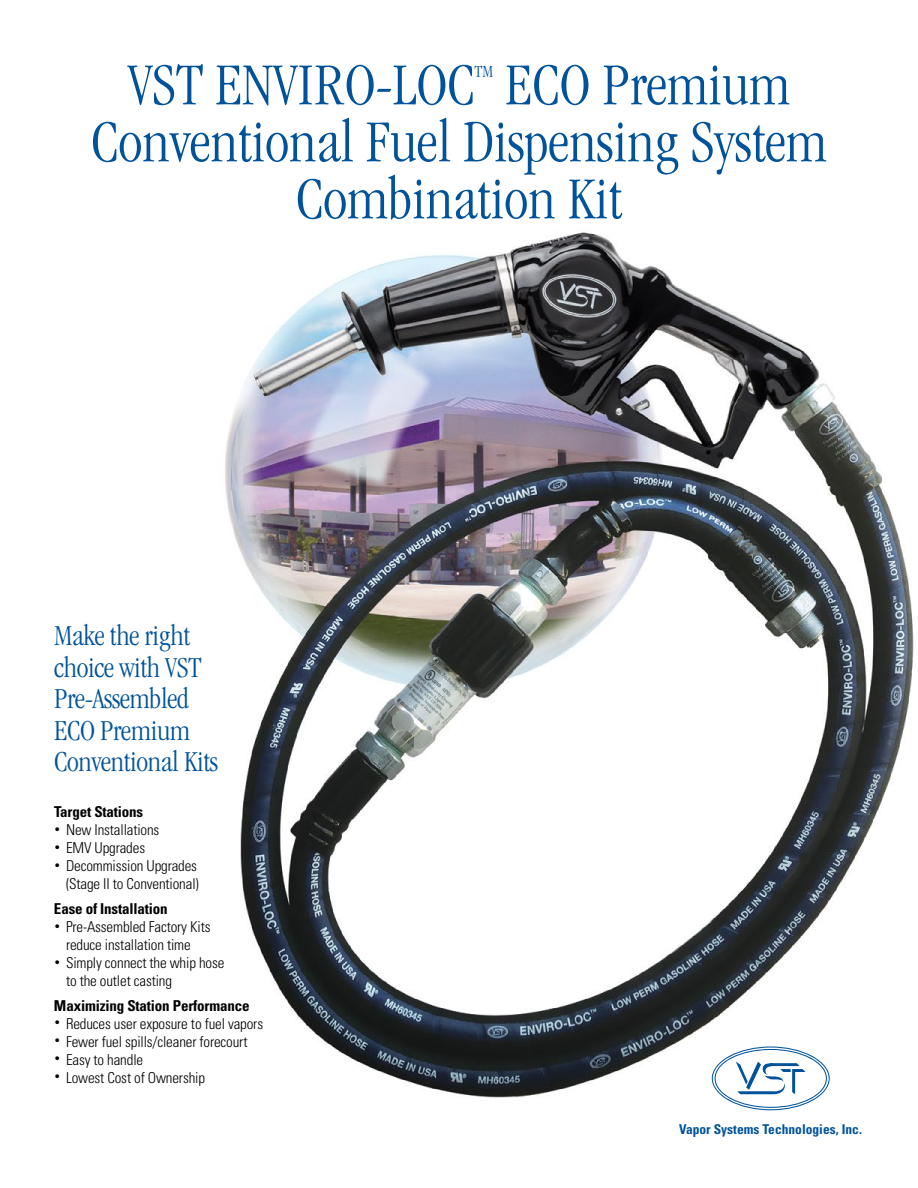
<style>
.page{position:relative;width:918px;height:1188px;background:#fff}
.page>*{position:absolute;margin:0;border:0;box-sizing:border-box;transform-origin:0 0}
.t1{font:300 condensed 61.5px "Garamond";color:#00539b}
.t2{font:300 condensed 30px/31.5px "Garamond";letter-spacing:-.01em;color:#00539b}
.t3{font:300 condensed 17.55px "Garamond";color:#00539b}
.t4{font:300 condensed 15px/18px "Univers";letter-spacing:-.01em;color:#000;text-align:right}
.t5{font:700 condensed 15px "Univers";letter-spacing:-.01em;color:#000}
.t6{font:700 condensed 13.5px "Univers";color:#00539b}
.s1{font-family:"Univers LT Std";font-size:10.5px}
</style>
<div class="page">
<img style="left:225px;top:232px;width:689px;height:879px">
<svg style="left:712px;top:1047px;width:118px;height:63px"></svg>
<h1 class="t1" style="left:128px;top:52px;width:348px">VST ENVIRO-LOC</h1>
<p class="t3" style="left:475px;top:62px;width:20px">TM</p>
<h1 class="t1" style="left:505px;top:52px;width:287px">ECO Premium</h1>
<h1 class="t1" style="left:91px;top:109px;width:737px">Conventional Fuel Dispensing System</h1>
<h1 class="t1" style="left:296px;top:166px;width:328px">Combination Kit</h1>
<h2 class="t2" style="left:54px;top:620px;width:166px">Make the right choice with VST<br>Pre-Assembled<br>ECO Premium<br>Conventional Kits</h2>
<p class="t5" style="left:54px;top:803px;width:91px">Target Stations</p>
<p class="t4" style="left:54px;top:821px;width:107px"><span class="s1">•</span> New Installations</p>
<p class="t4" style="left:54px;top:839px;width:93px"><span class="s1">•</span> EMV Upgrades</p>
<p class="t4" style="left:54px;top:857px;width:146px"><span class="s1">•</span> Decommission Upgrades (Stage II to Conventional)</p>
<p class="t5" style="left:54px;top:899px;width:115px">Ease of Installation</p>
<p class="t4" style="left:54px;top:918px;width:158px;text-align:center"><span class="s1">•</span> Pre-Assembled Factory Kits reduce installation time</p>
<p class="t4" style="left:66px;top:954px;width:160px;text-align:left;text-indent:-12px"><span class="s1">•</span> Simply connect the whip hose to the outlet casting</p>
<p class="t5" style="left:54px;top:996px;width:197px">Maximizing Station Performance</p>
<p class="t4" style="left:54px;top:1014px;width:211px"><span class="s1">•</span> Reduces user exposure to fuel vapors</p>
<p class="t4" style="left:54px;top:1032px;width:195px"><span class="s1">•</span> Fewer fuel spills/cleaner forecourt</p>
<p class="t4" style="left:54px;top:1050px;width:91px"><span class="s1">•</span> Easy to handle</p>
<p class="t4" style="left:54px;top:1068px;width:153px"><span class="s1">•</span> Lowest Cost of Ownership</p>
<p class="t6" style="left:679px;top:1121px;width:184px">Vapor Systems Technologies, Inc.</p>
</div>
